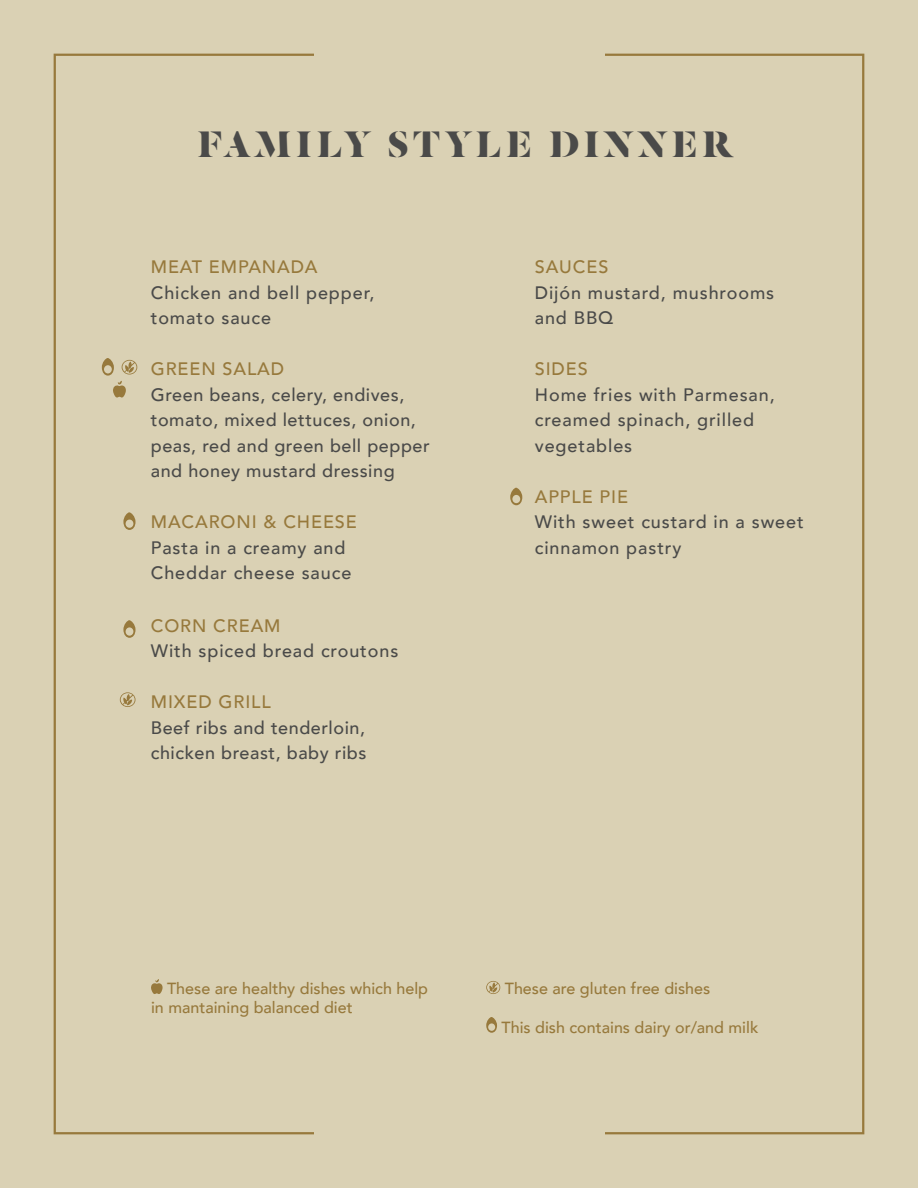
<style>
.page{position:relative;width:918px;height:1188px;background:#dad1b4}
.page>*{position:absolute;margin:0;border:0;box-sizing:border-box;transform-origin:0 0}
.t1{font:700 40.5px "Dala Floda";letter-spacing:.12em;color:#4a4a49}
.t2{font:500 18px/25.5px "Avenir";letter-spacing:.05em;color:#4a4a49}
.t3{font:500 18px/25.5px "Avenir";letter-spacing:.03em;color:#4a4a49}
.t4{font:500 18px "Avenir";letter-spacing:.05em;color:#97793c}
.t5{font:500 16.05px/19.4px "Avenir";color:#97793c}
</style>
<div class="page">
<svg style="left:151px;top:979px;width:12px;height:15px"></svg>
<svg style="left:486px;top:981px;width:14px;height:13px"></svg>
<svg style="left:486px;top:1017px;width:11px;height:16px"></svg>
<svg style="left:120px;top:692px;width:16px;height:15px"></svg>
<svg style="left:123px;top:512px;width:13px;height:18px"></svg>
<svg style="left:123px;top:620px;width:13px;height:18px"></svg>
<svg style="left:510px;top:488px;width:12px;height:17px"></svg>
<svg style="left:102px;top:358px;width:35px;height:40px"></svg>
<h1 class="t1" style="left:198px;top:117px;width:536px">FAMILY STYLE DINNER</h1>
<p class="t4" style="left:151px;top:251px;width:168px">MEAT EMPANADA</p>
<p class="t2" style="left:151px;top:279px;width:225px">Chicken and bell pepper, tomato sauce</p>
<p class="t4" style="left:151px;top:353px;width:135px">GREEN SALAD</p>
<p class="t3" style="left:151px;top:381px;width:280px">Green beans, celery, endives, tomato, mixed lettuces, onion, peas, red and green bell pepper and honey mustard dressing</p>
<p class="t4" style="left:151px;top:506px;width:208px">MACARONI &amp; CHEESE</p>
<p class="t2" style="left:151px;top:534px;width:202px">Pasta in a creamy and<br>Cheddar cheese sauce</p>
<p class="t4" style="left:151px;top:610px;width:131px">CORN CREAM</p>
<p class="t2" style="left:151px;top:637px;width:249px">With spiced bread croutons</p>
<p class="t4" style="left:151px;top:686px;width:122px">MIXED GRILL</p>
<p class="t3" style="left:151px;top:714px;width:217px">Beef ribs and tenderloin, chicken breast, baby ribs</p>
<p class="t4" style="left:535px;top:251px;width:75px">SAUCES</p>
<p class="t2" style="left:535px;top:279px;width:241px">Dijón mustard, mushrooms and BBQ</p>
<p class="t4" style="left:535px;top:353px;width:54px">SIDES</p>
<p class="t2" style="left:535px;top:381px;width:241px">Home fries with Parmesan, creamed spinach, grilled vegetables</p>
<p class="t4" style="left:535px;top:481px;width:95px">APPLE PIE</p>
<p class="t2" style="left:535px;top:508px;width:270px">With sweet custard in a sweet cinnamon pastry</p>
<p class="t5" style="left:151px;top:978px;width:279px;text-indent:16px">These are healthy dishes which help in mantaining balanced diet</p>
<p class="t5" style="left:505px;top:978px;width:207px">These are gluten free dishes</p>
<p class="t5" style="left:502px;top:1017px;width:258px">This dish contains dairy or/and milk</p>
</div>
